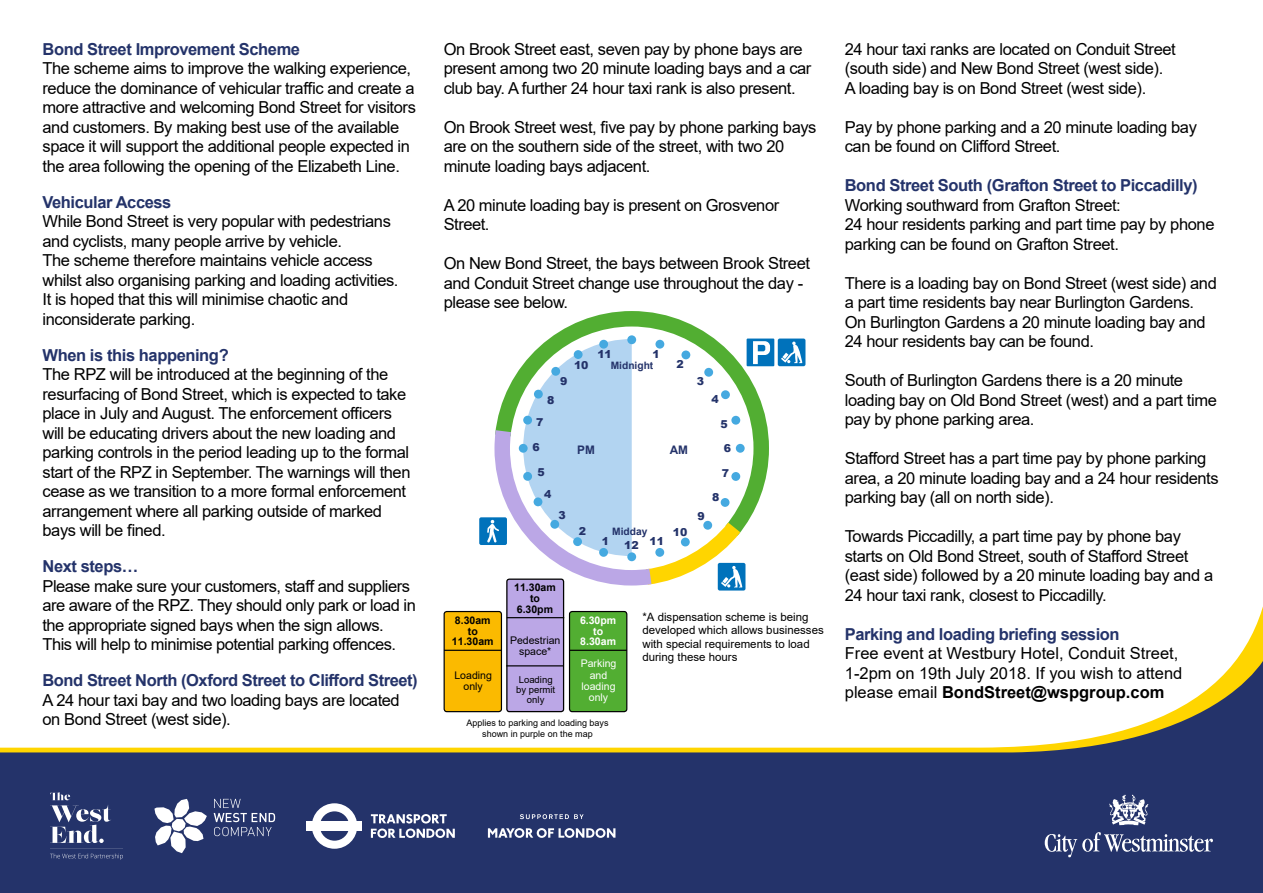
<style>
.page{position:relative;width:1263px;height:893px;background:#fff}
.page>*{position:absolute;margin:0;border:0;box-sizing:border-box;transform-origin:0 0}
.t1{font:16.5px/19.5px "Arial";letter-spacing:-.025em;color:#000}
.t2{font:700 16.5px "Arial";letter-spacing:-.025em;color:#24336a}
.t3{font:16.5px/19.5px "Arial";color:#000}
.t4{font:700 11.85px "Arial";color:#24336a}
.t5{font:11.55px/13.2px "Arial";color:#000}
.t6{font:900 10.95px/24px "Arial";color:#24336a;text-align:center}
.t7{font:700 10.5px/10.5px "Arial";color:#000;text-align:center}
.t8{font:10.5px/11.2px "Arial";color:#000;text-align:center}
.t9{font:10.5px/11.2px "Arial";color:#fff;text-align:center}
.t10{font:700 10.5px/10.5px "Arial";color:#fff;text-align:center}
.t11{font:700 10.2px "Arial";color:#24336a}
.t12{font:9.45px/10.1px "Arial";color:#000;text-align:center}
.t13{font:9px/10.5px "Arial";color:#000;text-align:center}
.s1{font-weight:700}
</style>
<div class="page">
<div style="left:0;top:752px;width:1263px;height:141px;background:#24336a"></div>
<svg style="left:0;top:544px;width:1263px;height:208px"></svg>
<svg style="left:1045px;top:832px;width:168px;height:25px;background:#54608b"></svg>
<svg style="left:1109px;top:795px;width:40px;height:30px"></svg>
<svg style="left:154px;top:799px;width:53px;height:54px"></svg>
<svg style="left:214px;top:799px;width:61px;height:37px;background:#485583"></svg>
<svg style="left:312px;top:803px;width:45px;height:46px"></svg>
<div style="left:306px;top:821px;width:56px;height:10px;background:#fff"></div>
<svg style="left:371px;top:814px;width:84px;height:24px"></svg>
<svg style="left:50px;top:792px;width:61px;height:51px"></svg>
<hr style="left:50px;top:849px;width:73px;height:1px;background:#fff">
<svg style="left:50px;top:853px;width:73px;height:7px"></svg>
<svg style="left:488px;top:828px;width:127px;height:10px"></svg>
<svg style="left:520px;top:814px;width:64px;height:5px"></svg>
<div style="left:507px;top:579px;width:57px;height:133px;background:#bba7e6;border-radius:2px"></div>
<div style="left:506px;top:578px;width:58px;height:134px;border:1px solid #000;border-radius:2px"></div>
<hr style="left:507px;top:617px;width:57px;height:1px;background:#000">
<div style="left:444px;top:611px;width:57px;height:101px;background:#fbba00;border-radius:3px"></div>
<div style="left:444px;top:611px;width:58px;height:101px;border:1px solid #000;border-radius:3px"></div>
<hr style="left:444px;top:650px;width:57px;height:1px;background:#000">
<div style="left:569px;top:611px;width:58px;height:101px;background:#52ae32;border-radius:3px"></div>
<div style="left:569px;top:611px;width:58px;height:101px;border:1px solid #000;border-radius:3px"></div>
<hr style="left:569px;top:650px;width:58px;height:1px;background:#000">
<hr style="left:506px;top:665px;width:58px;height:1px;background:#000">
<svg style="left:486px;top:311px;width:291px;height:242px"></svg>
<div style="left:778px;top:339px;width:27px;height:27px;background:#0072bb;border-radius:2px"></div>
<svg style="left:781px;top:342px;width:21px;height:21px"></svg>
<div style="left:479px;top:517px;width:28px;height:28px;background:#0072bb;border-radius:2px"></div>
<svg style="left:487px;top:339px;width:283px;height:255px"></svg>
<p class="t2" style="left:43px;top:37px;width:259px">Bond Street Improvement Scheme</p>
<p class="t1" style="left:43px;top:58px;width:375px">The scheme aims to improve the walking experience, reduce the dominance of vehicular traffic and create a more attractive and welcoming Bond Street for visitors and customers. By making best use of the available space it will support the additional people expected in the area following the opening of the Elizabeth Line.</p>
<p class="t2" style="left:43px;top:190px;width:130px">Vehicular Access</p>
<p class="t1" style="left:43px;top:211px;width:357px">While Bond Street is very popular with pedestrians and cyclists, many people arrive by vehicle.<br>The scheme therefore maintains vehicle access whilst also organising parking and loading activities.<br>It is hoped that this will minimise chaotic and inconsiderate parking.</p>
<p class="t2" style="left:43px;top:343px;width:188px">When is this happening?</p>
<p class="t1" style="left:43px;top:364px;width:369px">The RPZ will be introduced at the beginning of the resurfacing of Bond Street, which is expected to take place in July and August. The enforcement officers will be educating drivers about the new loading and parking controls in the period leading up to the formal start of the RPZ in September. The warnings will then cease as we transition to a more formal enforcement arrangement where all parking outside of marked bays will be fined.</p>
<p class="t2" style="left:43px;top:555px;width:97px">Next steps…</p>
<p class="t1" style="left:43px;top:576px;width:375px">Please make sure your customers, staff and suppliers are aware of the RPZ. They should only park or load in the appropriate signed bays when the sign allows.<br>This will help to minimise potential parking offences.</p>
<p class="t2" style="left:43px;top:669px;width:377px">Bond Street North (Oxford Street to Clifford Street)</p>
<p class="t1" style="left:43px;top:690px;width:359px">A 24 hour taxi bay and two loading bays are located on Bond Street (west side).</p>
<p class="t1" style="left:444px;top:39px;width:369px">On Brook Street east, seven pay by phone bays are present among two 20 minute loading bays and a car club bay. A further 24 hour taxi rank is also present.</p>
<p class="t1" style="left:444px;top:117px;width:374px">On Brook Street west, five pay by phone parking bays are on the southern side of the street, with two 20 minute loading bays adjacent.</p>
<p class="t1" style="left:444px;top:195px;width:337px">A 20 minute loading bay is present on Grosvenor<br>Street.</p>
<p class="t1" style="left:444px;top:254px;width:368px">On New Bond Street, the bays between Brook Street and Conduit Street change use throughout the day - please see below.</p>
<p class="t7" style="left:452px;top:615px;width:43px">8.30am to<br>11.30am</p>
<p class="t8" style="left:454px;top:669px;width:39px">Loading only</p>
<p class="t6" style="left:574px;top:353px;width:16px">10</p>
<p class="t6" style="left:560px;top:369px;width:9px">9</p>
<p class="t6" style="left:547px;top:387px;width:9px">8</p>
<p class="t6" style="left:536px;top:410px;width:9px">7</p>
<p class="t6" style="left:597px;top:342px;width:16px">11</p>
<p class="t6" style="left:653px;top:342px;width:9px">1</p>
<p class="t11" style="left:611px;top:358px;width:44px">Midnight</p>
<p class="t6" style="left:677px;top:352px;width:9px">2</p>
<p class="t6" style="left:532px;top:434px;width:9px">6</p>
<p class="t6" style="left:538px;top:460px;width:9px">5</p>
<p class="t6" style="left:544px;top:482px;width:9px">4</p>
<p class="t6" style="left:558px;top:503px;width:9px">3</p>
<p class="t4" style="left:577px;top:441px;width:19px">PM</p>
<p class="t4" style="left:670px;top:441px;width:20px">AM</p>
<p class="t6" style="left:579px;top:519px;width:9px">2</p>
<p class="t11" style="left:612px;top:524px;width:37px">Midday</p>
<p class="t6" style="left:602px;top:529px;width:9px">1</p>
<p class="t6" style="left:650px;top:529px;width:16px">11</p>
<p class="t6" style="left:624px;top:533px;width:16px">12</p>
<p class="t6" style="left:673px;top:519px;width:16px">10</p>
<p class="t6" style="left:697px;top:369px;width:9px">3</p>
<p class="t6" style="left:711px;top:387px;width:9px">4</p>
<p class="t6" style="left:721px;top:411px;width:12px">5<br>6</p>
<p class="t6" style="left:722px;top:461px;width:9px">7</p>
<p class="t6" style="left:712px;top:484px;width:9px">8</p>
<p class="t6" style="left:697px;top:504px;width:9px">9</p>
<p class="t7" style="left:514px;top:583px;width:43px">11.30am to<br>6.30pm</p>
<p class="t10" style="left:580px;top:615px;width:38px">6.30pm to</p>
<p class="t8" style="left:510px;top:634px;width:52px">Pedestrian</p>
<p class="t10" style="left:580px;top:636px;width:37px">8.30am</p>
<p class="t8" style="left:519px;top:645px;width:34px">space*</p>
<p class="t12" style="left:516px;top:674px;width:41px">Loading by permit only</p>
<p class="t9" style="left:581px;top:658px;width:37px">Parking and loading only</p>
<p class="t5" style="left:642px;top:611px;width:183px">*A dispensation scheme is being developed which allows businesses with special requirements to load during these hours</p>
<p class="t13" style="left:466px;top:718px;width:144px">Applies to parking and loading bays shown in purple on the map</p>
<p class="t1" style="left:845px;top:39px;width:332px">24 hour taxi ranks are located on Conduit Street (south side) and New Bond Street (west side).<br>A loading bay is on Bond Street (west side).</p>
<p class="t1" style="left:845px;top:117px;width:354px">Pay by phone parking and a 20 minute loading bay can be found on Clifford Street.</p>
<p class="t2" style="left:845px;top:174px;width:354px">Bond Street South (Grafton Street to Piccadilly)</p>
<p class="t1" style="left:845px;top:195px;width:371px">Working southward from Grafton Street:<br>24 hour residents parking and part time pay by phone parking can be found on Grafton Street.</p>
<p class="t1" style="left:845px;top:273px;width:373px">There is a loading bay on Bond Street (west side) and a part time residents bay near Burlington Gardens.<br>On Burlington Gardens a 20 minute loading bay and 24 hour residents bay can be found.</p>
<p class="t1" style="left:845px;top:371px;width:373px">South of Burlington Gardens there is a 20 minute loading bay on Old Bond Street (west) and a part time pay by phone parking area.</p>
<p class="t1" style="left:845px;top:449px;width:375px">Stafford Street has a part time pay by phone parking area, a 20 minute loading bay and a 24 hour residents parking bay (all on north side).</p>
<p class="t1" style="left:845px;top:527px;width:370px">Towards Piccadilly, a part time pay by phone bay starts on Old Bond Street, south of Stafford Street (east side) followed by a 20 minute loading bay and a 24 hour taxi rank, closest to Piccadilly.</p>
<p class="t2" style="left:845px;top:622px;width:276px">Parking and loading briefing session</p>
<p class="t3" style="left:845px;top:644px;width:339px">Free event at Westbury Hotel, Conduit Street,<br>1-2pm on 19th July 2018. If you wish to attend please email <span class="s1">BondStreet@wspgroup.com</span></p>
</div>
